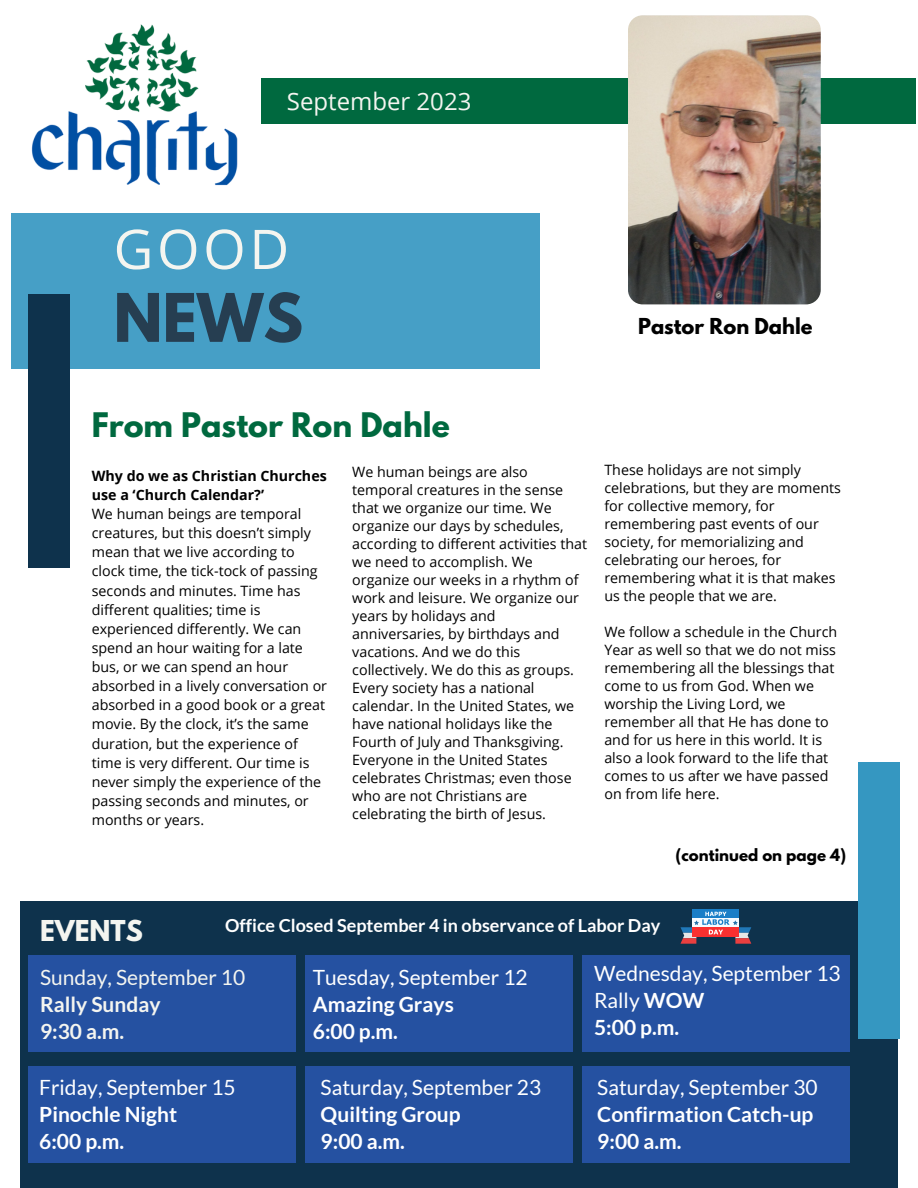
<style>
.page{position:relative;width:918px;height:1188px;background:#fff}
.page>*{position:absolute;margin:0;border:0;box-sizing:border-box;transform-origin:0 0}
.t1{font:700 59.25px "League Spartan";color:#263e51}
.t2{font:54.75px "Open Sans";color:#f4f5f0}
.t3{font:700 30px "League Spartan";color:#00693f}
.t4{font:700 25.5px "League Spartan";color:#f4f5f0}
.t5{font:24px "Open Sans";color:#f4f5f0}
.t6{font:21px "Lato";color:#fff}
.t7{font:700 21px "Lato";color:#fff}
.t8{font:700 21px "Lato";color:#f4f5f0}
.t9{font:21px "Lato";color:#f4f5f0}
.t10{font:700 19.5px "League Spartan";color:#000}
.t11{font:700 18px "Lato";color:#fff}
.t12{font:700 15px "League Spartan";color:#000}
.t13{font:14.25px/18px "Open Sans";color:#000}
.t14{font:700 14.25px/19.2px "Open Sans";color:#000}
.s1{font-weight:700}
</style>
<div class="page">
<div style="left:11px;top:213px;width:529px;height:155px;background:#469fc6"></div>
<div style="left:29px;top:294px;width:41px;height:274px;background:#0e324c"></div>
<div style="left:20px;top:901px;width:878px;height:287px;background:#0e324c"></div>
<div style="left:858px;top:762px;width:42px;height:276px;background:#3597c1"></div>
<div style="left:29px;top:955px;width:267px;height:97px;background:#2551a1"></div>
<div style="left:305px;top:955px;width:268px;height:97px;background:#2551a1"></div>
<div style="left:582px;top:955px;width:267px;height:97px;background:#2551a1"></div>
<div style="left:29px;top:1066px;width:267px;height:96px;background:#2551a1"></div>
<div style="left:305px;top:1066px;width:268px;height:96px;background:#2551a1"></div>
<div style="left:582px;top:1066px;width:268px;height:96px;background:#2551a1"></div>
<div style="left:261px;top:79px;width:655px;height:45px;background:#00693f"></div>
<img style="left:628px;top:15px;width:193px;height:289px;border-radius:15px">
<img style="left:31px;top:24px;width:207px;height:162px">
<svg style="left:692px;top:909px;width:47px;height:3px"></svg>
<svg style="left:680px;top:912px;width:71px;height:32px"></svg>
<p class="t5" style="left:287px;top:84px;width:186px">September 2023</p>
<p class="t2" style="left:114px;top:211px;width:177px">GOOD</p>
<p class="t1" style="left:114px;top:289px;width:191px">NEWS</p>
<p class="t10" style="left:638px;top:316px;width:176px">Pastor Ron Dahle</p>
<p class="t3" style="left:92px;top:410px;width:360px">From Pastor Ron Dahle</p>
<p class="t14" style="left:92px;top:466px;width:237px">Why do we as Christian Churches use a ‘Church Calendar?’</p>
<p class="t13" style="left:92px;top:504px;width:237px;line-height:19.2px">We human beings are temporal creatures, but this doesn’t simply mean that we live according to clock time, the tick-tock of passing seconds and minutes. Time has different qualities; time is experienced differently. We can spend an hour waiting for a late bus, or we can spend an hour absorbed in a lively conversation or absorbed in a good book or a great movie. By the clock, it’s the same duration, but the experience of time is very different. Our time is never simply the experience of the passing seconds and minutes, or months or years.</p>
<p class="t13" style="left:352px;top:462px;width:236px">We human beings are also temporal creatures in the sense that we organize our time. We organize our days by schedules, according to different activities that we need to accomplish. We organize our weeks in a rhythm of work and leisure. We organize our years by holidays and anniversaries, by birthdays and vacations. And we do this collectively. We do this as groups.<br>Every society has a national calendar. In the United States, we have national holidays like the<br>Fourth of July and Thanksgiving.<br>Everyone in the United States celebrates Christmas; even those who are not Christians are celebrating the birth of Jesus.</p>
<p class="t13" style="left:604px;top:460px;width:238px">These holidays are not simply celebrations, but they are moments for collective memory, for remembering past events of our society, for memorializing and celebrating our heroes, for remembering what it is that makes us the people that we are.</p>
<p class="t13" style="left:604px;top:622px;width:234px">We follow a schedule in the Church<br>Year as well so that we do not miss remembering all the blessings that come to us from God. When we worship the Living Lord, we remember all that He has done to and for us here in this world. It is also a look forward to the life that comes to us after we have passed on from life here.</p>
<p class="t12" style="left:676px;top:848px;width:172px">(continued on page 4)</p>
<p class="t4" style="left:40px;top:918px;width:104px">EVENTS</p>
<p class="t11" style="left:225px;top:914px;width:437px">Office Closed September 4 in observance of Labor Day</p>
<p class="t9" style="left:40px;top:964px;width:207px">Sunday, September 10</p>
<p class="t8" style="left:40px;top:991px;width:122px">Rally Sunday</p>
<p class="t8" style="left:40px;top:1018px;width:86px">9:30 a.m.</p>
<p class="t6" style="left:39px;top:1074px;width:198px">Friday, September 15</p>
<p class="t7" style="left:39px;top:1101px;width:139px">Pinochle Night</p>
<p class="t7" style="left:39px;top:1128px;width:87px">6:00 p.m.</p>
<p class="t6" style="left:313px;top:964px;width:216px">Tuesday, September 12</p>
<p class="t7" style="left:313px;top:991px;width:143px">Amazing Grays</p>
<p class="t7" style="left:313px;top:1018px;width:87px">6:00 p.m.</p>
<p class="t6" style="left:321px;top:1074px;width:222px">Saturday, September 23</p>
<p class="t7" style="left:321px;top:1101px;width:142px">Quilting Group</p>
<p class="t7" style="left:321px;top:1128px;width:86px">9:00 a.m.</p>
<p class="t6" style="left:594px;top:961px;width:248px">Wednesday, September 13</p>
<p class="t6" style="left:594px;top:988px;width:112px">Rally <span class="s1">WOW</span></p>
<p class="t7" style="left:594px;top:1015px;width:87px">5:00 p.m.</p>
<p class="t6" style="left:597px;top:1074px;width:222px">Saturday, September 30</p>
<p class="t7" style="left:597px;top:1101px;width:218px">Confirmation Catch-up</p>
<p class="t7" style="left:597px;top:1128px;width:86px">9:00 a.m.</p>
</div>
